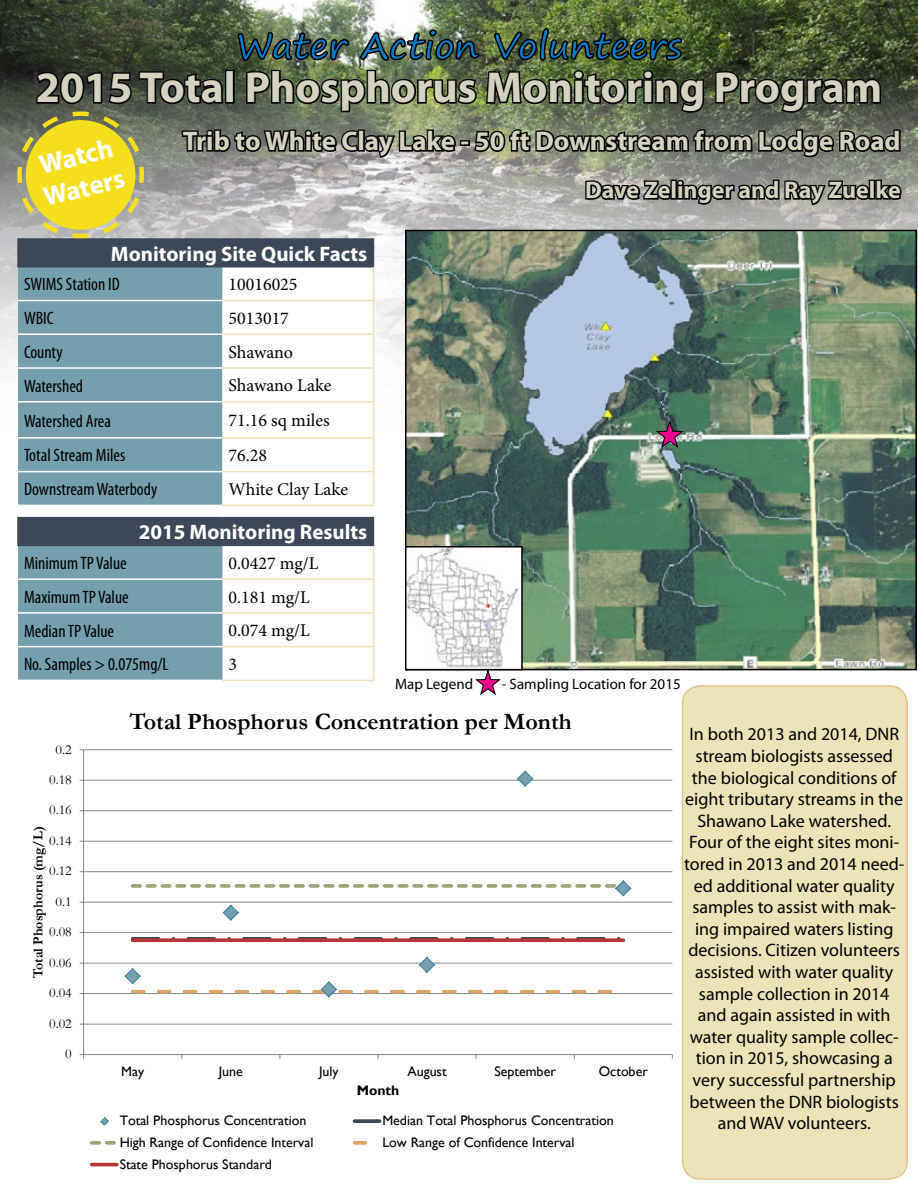
<style>
.page{position:relative;width:918px;height:1188px;background:#fff}
.page>*{position:absolute;margin:0;border:0;box-sizing:border-box;transform-origin:0 0}
.t1{font:700 43.5px "Myriad Pro";color:#d4d2c0}
.t2{font:700 36px "Segoe Print";color:#007ac3}
.t3{font:700 27px "Myriad Pro";color:#d4d2c0}
.t4{font:700 27px/32.4px "Myriad Pro";color:#fff}
.t5{font:700 24px "Myriad Pro";color:#d4d2c0}
.t6{font:700 23.55px "Garamond";color:#000}
.t7{font:700 21px "Myriad Pro";color:#fff}
.t8{font:18px/21.6px "Myriad Pro";color:#000;text-align:center}
.t9{font:condensed 18px "Myriad Pro";color:#000}
.t10{font:18px "Minion Pro";color:#000}
.t11{font:15px "Myriad Pro";color:#000}
.t12{font:700 13.95px "Garamond";color:#000}
.t13{font:13.8px "Gill Sans";color:#000}
.t14{font:13.8px "Garamond";color:#000}
.t15{font:700 13.8px "Gill Sans";color:#000}
</style>
<div class="page">
<hr style="left:84px;top:1024px;width:588px;height:1px;background:#868686">
<hr style="left:84px;top:993px;width:588px;height:1px;background:#868686">
<hr style="left:84px;top:963px;width:588px;height:1px;background:#868686">
<hr style="left:84px;top:932px;width:588px;height:1px;background:#868686">
<hr style="left:84px;top:902px;width:588px;height:1px;background:#868686">
<hr style="left:84px;top:871px;width:588px;height:1px;background:#868686">
<hr style="left:84px;top:841px;width:588px;height:1px;background:#868686">
<hr style="left:84px;top:810px;width:588px;height:1px;background:#868686">
<hr style="left:84px;top:780px;width:588px;height:1px;background:#868686">
<hr style="left:84px;top:749px;width:588px;height:1px;background:#868686">
<hr style="left:83px;top:750px;width:1px;height:305px;background:#868686">
<hr style="left:84px;top:1054px;width:588px;height:1px;background:#868686">
<svg style="left:133px;top:937px;width:488px;height:1px"></svg>
<svg style="left:133px;top:938px;width:490px;height:4px;background:#af3f3f"></svg>
<svg style="left:223px;top:904px;width:16px;height:17px"></svg>
<svg style="left:124px;top:957px;width:499px;height:41px"></svg>
<svg style="left:517px;top:770px;width:16px;height:17px"></svg>
<svg style="left:133px;top:880px;width:499px;height:16px"></svg>
<svg style="left:100px;top:1117px;width:9px;height:9px"></svg>
<svg style="left:355px;top:1119px;width:25px;height:4px"></svg>
<svg style="left:92px;top:1141px;width:24px;height:4px"></svg>
<svg style="left:355px;top:1141px;width:13px;height:4px"></svg>
<hr style="left:92px;top:1163px;width:25px;height:3px;background:#b43636">
<img style="left:0;top:0;width:918px;height:365px">
<hr style="left:222px;top:505px;width:152px;height:1px;background:#ece3b8">
<div style="left:18px;top:518px;width:355px;height:27px;background:#3c4858"></div>
<div style="left:18px;top:546px;width:204px;height:134px;background:#759fad"></div>
<svg style="left:373px;top:518px;width:1px;height:27px"></svg>
<hr style="left:17px;top:545px;width:205px;height:1px;background:#3c4858">
<hr style="left:222px;top:545px;width:152px;height:1px;background:#3c4858">
<hr style="left:18px;top:578px;width:204px;height:2px;background:#fff">
<hr style="left:18px;top:612px;width:204px;height:2px;background:#fff">
<hr style="left:18px;top:646px;width:204px;height:1px;background:#fff">
<hr style="left:17px;top:517px;width:205px;height:1px;background:#3c4858">
<hr style="left:17px;top:518px;width:2px;height:27px;background:#3c4858">
<hr style="left:222px;top:517px;width:152px;height:1px;background:#3c4858">
<hr style="left:373px;top:546px;width:1px;height:32px;background:#ece3b8">
<hr style="left:373px;top:580px;width:1px;height:32px;background:#ece3b8">
<hr style="left:222px;top:578px;width:152px;height:2px;background:#ece3b8">
<hr style="left:373px;top:614px;width:1px;height:32px;background:#ece3b8">
<hr style="left:222px;top:612px;width:152px;height:2px;background:#ece3b8">
<hr style="left:373px;top:647px;width:1px;height:33px;background:#ece3b8">
<hr style="left:222px;top:646px;width:152px;height:1px;background:#ece3b8">
<hr style="left:222px;top:680px;width:152px;height:1px;background:#ece3b8">
<img style="left:408px;top:233px;width:506px;height:434px">
<img style="left:408px;top:549px;width:112px;height:118px">
<div style="left:405px;top:546px;width:118px;height:124px;border:2px solid #000"></div>
<svg style="left:474px;top:670px;width:27px;height:25px"></svg>
<div style="left:682px;top:686px;width:225px;height:493px;background:#ece3b8;border-radius:18px"></div>
<div style="left:682px;top:685px;width:226px;height:495px;border:2px solid #e3c48b;border-radius:18px"></div>
<img style="left:15px;top:18px;width:888px;height:487px">
<h2 class="t2" style="left:236px;top:13px;width:447px">Water Action Volunteers</h2>
<h1 class="t1" style="left:36px;top:59px;width:848px">2015 Total Phosphorus Monitoring Program</h1>
<h3 class="t3" style="left:183px;top:123px;width:720px">Trib to White Clay Lake - 50 ft Downstream from Lodge Road</h3>
<h3 class="t5" style="left:585px;top:174px;width:317px">Dave Zelinger and Ray Zuelke</h3>
<h3 class="t4" style="left:32px;top:150px;width:84px;rotate:-14deg">Watch<br>Waters</h3>
<p class="t7" style="left:111px;top:240px;width:258px">Monitoring Site Quick Facts</p>
<p class="t9" style="left:24px;top:274px;width:97px">SWIMS Station ID</p>
<p class="t10" style="left:228px;top:272px;width:71px">10016025</p>
<p class="t9" style="left:24px;top:307px;width:31px">WBIC</p>
<p class="t10" style="left:228px;top:306px;width:62px">5013017</p>
<p class="t9" style="left:24px;top:341px;width:40px">County</p>
<p class="t10" style="left:228px;top:340px;width:66px">Shawano</p>
<p class="t9" style="left:24px;top:375px;width:61px">Watershed</p>
<p class="t10" style="left:228px;top:374px;width:105px">Shawano Lake</p>
<p class="t9" style="left:24px;top:410px;width:89px">Watershed Area</p>
<p class="t10" style="left:228px;top:409px;width:103px">71.16 sq miles</p>
<p class="t9" style="left:24px;top:445px;width:103px">Total Stream Miles</p>
<p class="t10" style="left:228px;top:443px;width:40px">76.28</p>
<p class="t9" style="left:24px;top:478px;width:135px">Downstream Waterbody</p>
<p class="t10" style="left:228px;top:477px;width:121px">White Clay Lake</p>
<p class="t7" style="left:139px;top:519px;width:230px">2015 Monitoring Results</p>
<p class="t9" style="left:24px;top:552px;width:104px">Minimum TP Value</p>
<p class="t10" style="left:228px;top:551px;width:92px">0.0427 mg/L</p>
<p class="t9" style="left:24px;top:586px;width:106px">Maximum TP Value</p>
<p class="t10" style="left:228px;top:585px;width:83px">0.181 mg/L</p>
<p class="t9" style="left:24px;top:620px;width:92px">Median TP Value</p>
<p class="t10" style="left:228px;top:619px;width:83px">0.074 mg/L</p>
<p class="t9" style="left:24px;top:653px;width:146px">No. Samples &gt; 0.075mg/L</p>
<p class="t10" style="left:228px;top:652px;width:10px">3</p>
<p class="t11" style="left:395px;top:674px;width:80px">Map Legend</p>
<p class="t11" style="left:502px;top:674px;width:180px">- Sampling Location for 2015</p>
<p class="t14" style="left:56px;top:740px;width:18px">0.2</p>
<p class="t14" style="left:49px;top:770px;width:24px">0.18</p>
<p class="t14" style="left:49px;top:801px;width:24px">0.16</p>
<p class="t12" style="left:29px;top:978px;width:153px;rotate:-90deg">Total Phosphorus (mg/L)</p>
<p class="t14" style="left:49px;top:831px;width:24px">0.14</p>
<p class="t14" style="left:49px;top:862px;width:24px">0.12</p>
<p class="t14" style="left:56px;top:892px;width:18px">0.1</p>
<p class="t14" style="left:49px;top:923px;width:24px">0.08</p>
<p class="t14" style="left:49px;top:953px;width:24px">0.06</p>
<p class="t14" style="left:49px;top:984px;width:24px">0.04</p>
<p class="t14" style="left:49px;top:1014px;width:24px">0.02</p>
<p class="t14" style="left:65px;top:1045px;width:8px">0</p>
<h3 class="t6" style="left:130px;top:706px;width:444px">Total Phosphorus Concentration per Month</h3>
<p class="t13" style="left:121px;top:1063px;width:24px">May</p>
<p class="t13" style="left:219px;top:1063px;width:26px">June</p>
<p class="t13" style="left:319px;top:1063px;width:21px">July</p>
<p class="t13" style="left:407px;top:1063px;width:41px">August</p>
<p class="t13" style="left:495px;top:1063px;width:63px">September</p>
<p class="t13" style="left:599px;top:1063px;width:51px">October</p>
<p class="t15" style="left:357px;top:1082px;width:44px">Month</p>
<p class="t13" style="left:120px;top:1113px;width:188px">Total Phosphorus Concentration</p>
<p class="t13" style="left:382px;top:1113px;width:233px">Median Total Phosphorus Concentration</p>
<p class="t13" style="left:120px;top:1134px;width:195px">High Range of Confidence Interval</p>
<p class="t13" style="left:382px;top:1134px;width:194px">Low Range of Confidence Interval</p>
<p class="t13" style="left:120px;top:1156px;width:154px">State Phosphorus Standard</p>
<p class="t8" style="left:684px;top:723px;width:222px">In both 2013 and 2014, DNR stream biologists assessed the biological conditions of eight tributary streams in the<br>Shawano Lake watershed.<br>Four of the eight sites moni&shy;tored in 2013 and 2014 need&shy;ed additional water quality samples to assist with mak&shy;ing impaired waters listing decisions. Citizen volunteers assisted with water quality sample collection in 2014 and again assisted in with water quality sample collec&shy;tion in 2015, showcasing a very successful partnership between the DNR biologists and WAV volunteers.</p>
</div>
